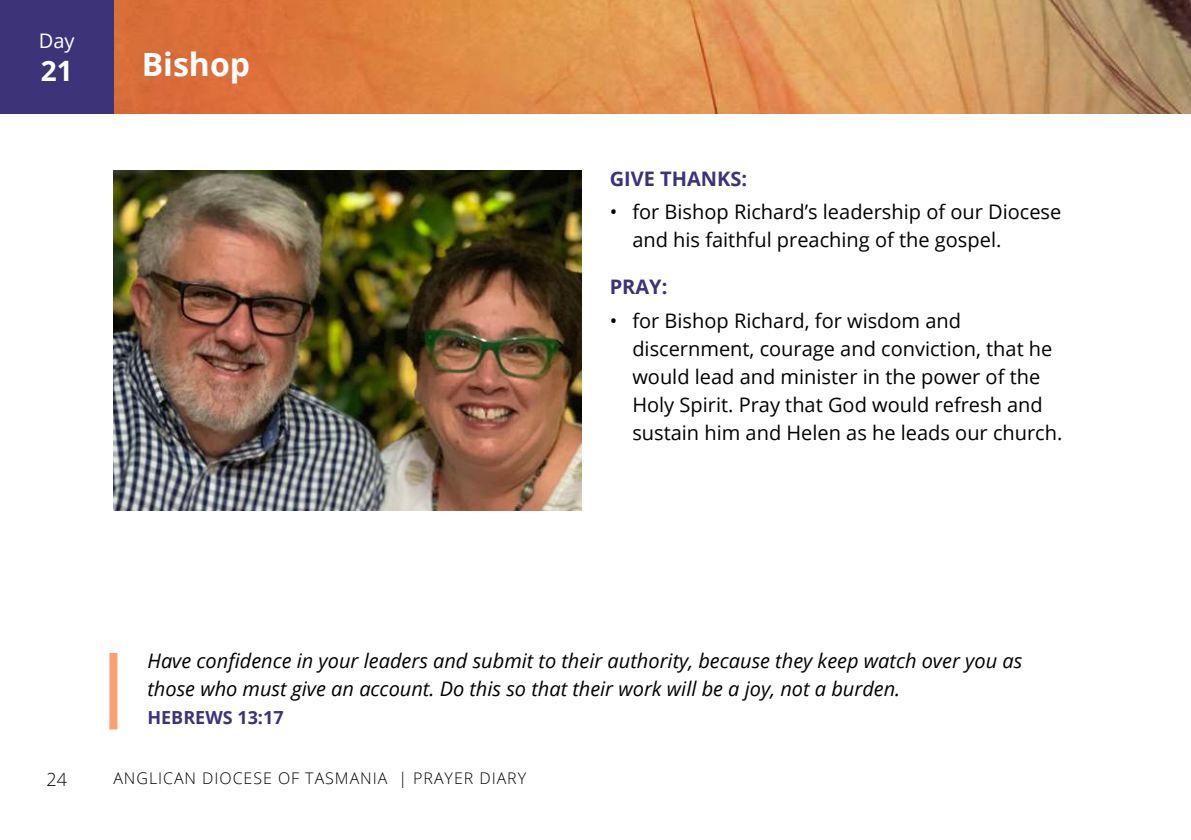
<style>
.page{position:relative;width:1191px;height:840px;background:#fff}
.page>*{position:absolute;margin:0;border:0;box-sizing:border-box;transform-origin:0 0}
.t1{font:700 32px "Open Sans";color:#fff}
.t2{font:700 28px "Open Sans";color:#fff}
.t3{font:20px/28px "Open Sans";color:#000}
.t4{font:italic 20px/28px "Open Sans";color:#000}
.t5{font:700 20px "Open Sans";color:#3c3379}
.t6{font:20px "Open Sans";color:#fff}
.t7{font:700 18px "Open Sans";color:#3c3379}
.t8{font:300 18px "Open Sans";color:#000}
.t9{font:300 16px "Open Sans";letter-spacing:.06em;color:#000}
</style>
<div class="page">
<img style="left:113px;top:0;width:1078px;height:113px">
<div style="left:0;top:0;width:113px;height:113px;background:#3c3379"></div>
<div style="left:109px;top:652px;width:8px;height:77px;background:#f9a175"></div>
<img style="left:113px;top:170px;width:468px;height:340px">
<p class="t6" style="left:39px;top:32px;width:37px">Day</p>
<h2 class="t2" style="left:41px;top:60px;width:33px">21</h2>
<h1 class="t1" style="left:142px;top:51px;width:110px">Bishop</h1>
<p class="t5" style="left:609px;top:170px;width:139px">GIVE THANKS:</p>
<p class="t3" style="left:632px;top:200px;width:430px;text-indent:-23px">• for Bishop Richard’s leadership of our Diocese and his faithful preaching of the gospel.</p>
<p class="t5" style="left:609px;top:278px;width:59px">PRAY:</p>
<p class="t3" style="left:632px;top:308px;width:431px;text-indent:-23px">• for Bishop Richard, for wisdom and discernment, courage and conviction, that he would lead and minister in the power of the Holy Spirit. Pray that God would refresh and sustain him and Helen as he leads our church.</p>
<p class="t4" style="left:147px;top:646px;width:876px">Have confidence in your leaders and submit to their authority, because they keep watch over you as those who must give an account. Do this so that their work will be a joy, not a burden.</p>
<p class="t7" style="left:147px;top:709px;width:138px">HEBREWS 13:17</p>
<p class="t8" style="left:46px;top:771px;width:22px">24</p>
<p class="t9" style="left:113px;top:771px;width:414px">ANGLICAN DIOCESE OF TASMANIA | PRAYER DIARY</p>
</div>
